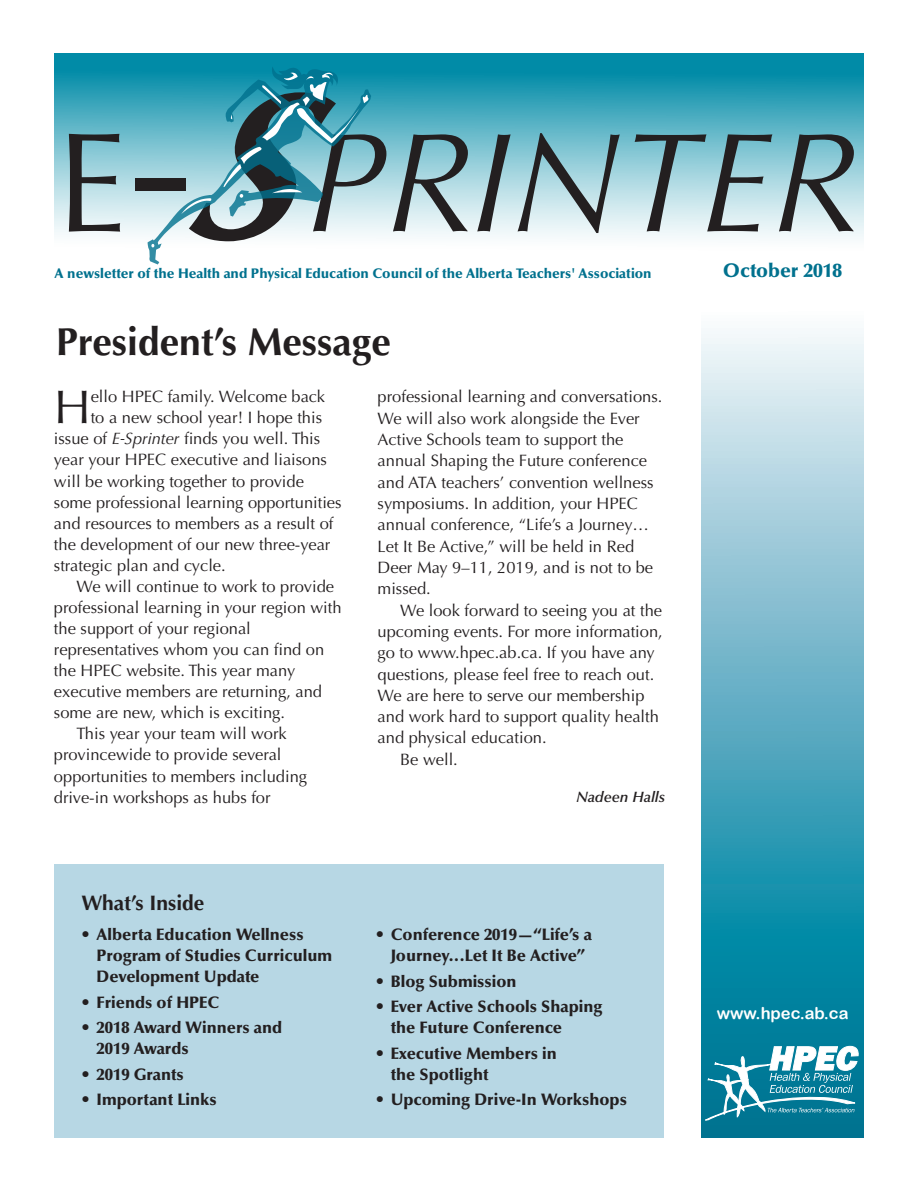
<style>
.page{position:relative;width:918px;height:1188px;background:#fff}
.page>*{position:absolute;margin:0;border:0;box-sizing:border-box;transform-origin:0 0}
.t1{font:italic 141.75px "Optima LT Std";color:#231f20}
.t2{font:47.1px "Optima LT Std";color:#231f20}
.t3{font:700 39px "Optima LT Std";color:#231f20}
.t4{font:700 21px "Optima LT Std";color:#231f20}
.t5{font:900 19.5px "Optima LT Std";color:#00718e}
.t6{font:16.5px/21.3px "Optima LT Std";color:#231f20}
.t7{font:900 16.5px/21px "Optima LT Std";color:#231f20}
.t8{font:16.5px "Arial Rounded MT Bold";color:#fff}
.t9{font:italic 600 15px "Optima LT Std";color:#231f20}
.t10{font:900 13.8px "Optima LT Std";color:#00718e}
.s1{font-style:normal}
.s2{font-style:normal;font-size:202.5px}
.s3{font-weight:700;font-size:210px}
.s4{font-style:italic}
</style>
<div class="page">
<svg style="left:54px;top:54px;width:810px;height:192px;background:#79c1d0"></svg>
<svg style="left:701px;top:331px;width:163px;height:807px;background:#94c5d5"></svg>
<svg style="left:701px;top:769px;width:158px;height:352px;background:#2092ac"></svg>
<svg style="left:148px;top:67px;width:223px;height:198px"></svg>
<svg style="left:181px;top:198px;width:30px;height:16px"></svg>
<svg style="left:224px;top:73px;width:145px;height:125px;background:#5baec0"></svg>
<div style="left:55px;top:864px;width:609px;height:274px;background:#b7d7e4"></div>
<h1 class="t1" style="left:56px;top:100px;width:803px"><span class="s1">e</span><span class="s2">-</span><span class="s3">S</span>PRINTER</h1>
<p class="t10" style="left:55px;top:265px;width:599px">A newsletter of the Health and Physical Education Council of the Alberta Teachers' Association</p>
<p class="t5" style="left:723px;top:259px;width:121px">October 2018</p>
<h3 class="t3" style="left:56px;top:319px;width:336px">President’s Message</h3>
<h2 class="t2" style="left:54px;top:380px;width:38px">H</h2>
<p class="t6" style="left:91px;top:386px;width:236px">ello HPEC family. Welcome back</p>
<p class="t6" style="left:378px;top:386px;width:286px">professional learning and conversations.<br>We will also work alongside the Ever Active Schools team to support the annual Shaping the Future conference and ATA teachers’ convention wellness symposiums. In addition, your HPEC annual conference, “Life’s a Journey… Let It Be Active,” will be held in Red Deer May 9–11, 2019, and is not to be missed.</p>
<p class="t6" style="left:400px;top:600px;width:263px">We look forward to seeing you at the</p>
<p class="t6" style="left:378px;top:621px;width:287px">upcoming events. For more information,</p>
<p class="t6" style="left:378px;top:642px;width:279px">go to www.hpec.ab.ca. If you have any</p>
<p class="t6" style="left:378px;top:664px;width:278px">questions, please feel free to reach out.</p>
<p class="t6" style="left:378px;top:685px;width:268px">We are here to serve our membership</p>
<p class="t6" style="left:378px;top:706px;width:283px">and work hard to support quality health</p>
<p class="t6" style="left:378px;top:727px;width:171px">and physical education.</p>
<p class="t6" style="left:400px;top:749px;width:59px">Be well.</p>
<p class="t9" style="left:576px;top:789px;width:90px">Nadeen Halls</p>
<p class="t6" style="left:91px;top:407px;width:233px">to a new school year! I hope this</p>
<p class="t6" style="left:54px;top:428px;width:268px">issue of <span class="s4">E-Sprinter</span> finds you well. This</p>
<p class="t6" style="left:54px;top:449px;width:275px">year your HPEC executive and liaisons</p>
<p class="t6" style="left:54px;top:471px;width:251px">will be working together to provide</p>
<p class="t6" style="left:54px;top:492px;width:289px">some professional learning opportunities</p>
<p class="t6" style="left:54px;top:513px;width:281px">and resources to members as a result of</p>
<p class="t6" style="left:54px;top:534px;width:278px">the development of our new three-year</p>
<p class="t6" style="left:54px;top:555px;width:173px">strategic plan and cycle.</p>
<p class="t6" style="left:76px;top:576px;width:259px">We will continue to work to provide</p>
<p class="t6" style="left:54px;top:597px;width:289px">professional learning in your region with</p>
<p class="t6" style="left:54px;top:618px;width:198px">the support of your regional</p>
<p class="t6" style="left:54px;top:639px;width:272px">representatives whom you can find on</p>
<p class="t6" style="left:54px;top:660px;width:243px">the HPEC website. This year many</p>
<p class="t6" style="left:54px;top:681px;width:270px">executive members are returning, and</p>
<p class="t6" style="left:54px;top:702px;width:233px">some are new, which is exciting.</p>
<p class="t6" style="left:76px;top:723px;width:212px">This year your team will work</p>
<p class="t6" style="left:54px;top:744px;width:229px">provincewide to provide several</p>
<p class="t6" style="left:54px;top:766px;width:255px">opportunities to members including</p>
<p class="t6" style="left:54px;top:787px;width:218px">drive-in workshops as hubs for</p>
<p class="t4" style="left:82px;top:891px;width:124px">What’s Inside</p>
<p class="t7" style="left:97px;top:925px;width:237px;text-indent:-15px">• Alberta Education Wellness<br>Program of Studies Curriculum<br>Development Update</p>
<p class="t7" style="left:82px;top:992px;width:139px">• Friends of HPEC</p>
<p class="t7" style="left:97px;top:1018px;width:187px;text-indent:-15px">• 2018 Award Winners and<br>2019 Awards</p>
<p class="t7" style="left:82px;top:1064px;width:104px">• 2019 Grants</p>
<p class="t7" style="left:82px;top:1090px;width:137px">• Important Links</p>
<p class="t7" style="left:376px;top:925px;width:218px;text-align:center">• Conference 2019—“Life’s a<br>Journey...Let It Be Active”</p>
<p class="t7" style="left:376px;top:971px;width:143px">• Blog Submission</p>
<p class="t7" style="left:391px;top:997px;width:213px;text-indent:-15px">• Ever Active Schools Shaping the Future Conference</p>
<p class="t7" style="left:391px;top:1043px;width:168px;text-indent:-15px">• Executive Members in the Spotlight</p>
<p class="t7" style="left:376px;top:1090px;width:253px">• Upcoming Drive-In Workshops</p>
<p class="t8" style="left:717px;top:1003px;width:133px">www.hpec.ab.ca</p>
</div>
